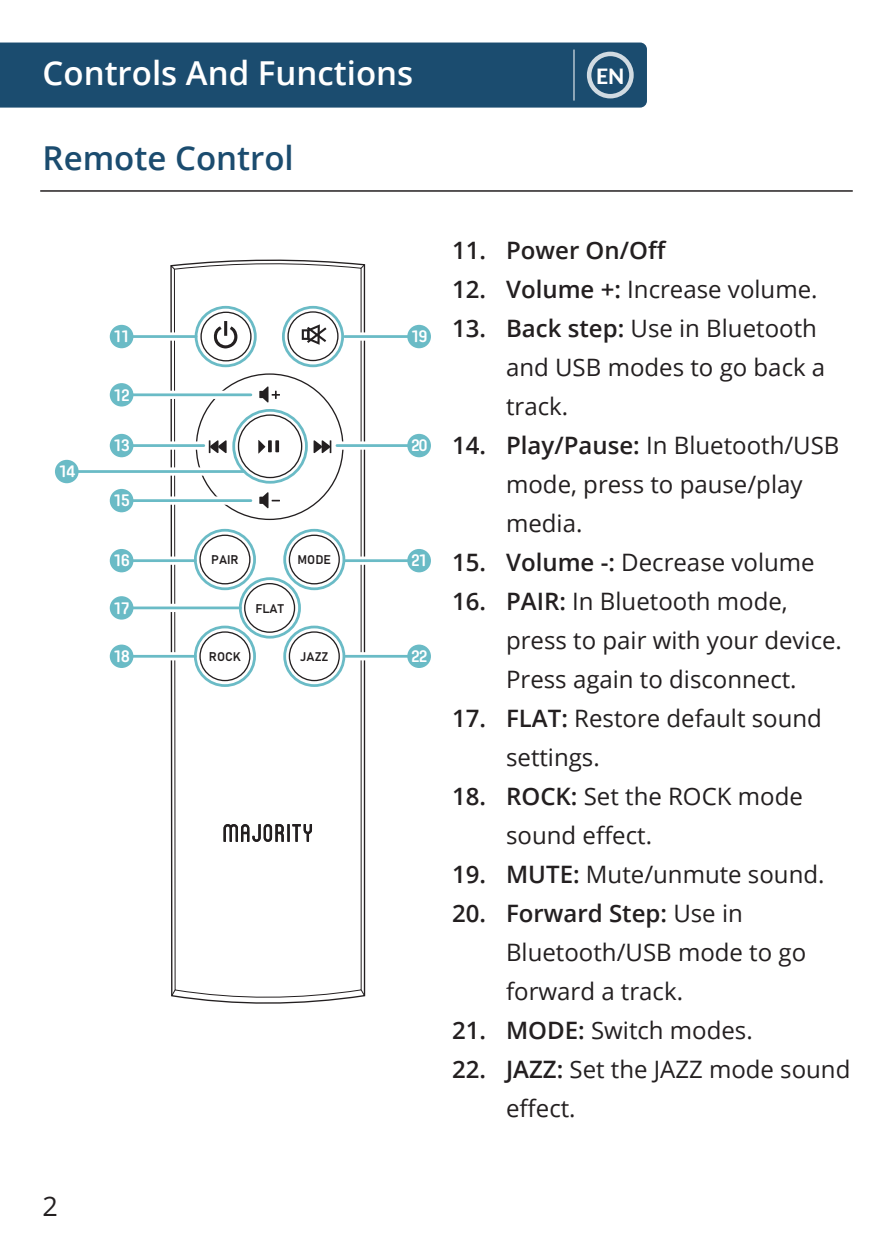
<style>
.page{position:relative;width:893px;height:1259px;background:#fff}
.page>*{position:absolute;margin:0;border:0;box-sizing:border-box;transform-origin:0 0}
.Page_Header{font:600 33px "Open Sans";color:#fff}
.Blue_Header{font:600 33px "Open Sans";color:#1b4c6f}
.t1{font:27px "Open Sans";color:#231f20}
.t2{font:24px/39px "Open Sans";color:#231f20}
.t3{font:600 24px "Open Sans";color:#231f20}
.t4{font:800 21px "Lato";color:#fff}
.t5{font:500 16.5px "Core Mellow";letter-spacing:-.1em;color:#fff}
.t6{font:12.3px "Bahnschrift";color:#231f20}
.s1{font-weight:600}
</style>
<div class="page">
<div style="left:0;top:43px;width:646px;height:65px;background:#1b4c6f"></div>
<div style="left:586px;top:52px;width:47px;height:46px;border:4px solid #fff;border-radius:50%"></div>
<hr style="left:573px;top:50px;width:1px;height:51px;background:#fff">
<hr style="left:40px;top:190px;width:812px;height:2px;background:#231f20">
<svg style="left:170px;top:259px;width:196px;height:745px"></svg>
<svg style="left:170px;top:264px;width:5px;height:6px"></svg>
<svg style="left:360px;top:264px;width:5px;height:5px"></svg>
<svg style="left:170px;top:989px;width:6px;height:8px"></svg>
<svg style="left:360px;top:988px;width:5px;height:8px"></svg>
<div style="left:121px;top:332px;width:65px;height:9px;background:#fff"></div>
<hr style="left:121px;top:335px;width:75px;height:3px;background:#6abbc6">
<div style="left:110px;top:325px;width:23px;height:23px;background:#6abbc6;border-radius:50%"></div>
<div style="left:194px;top:306px;width:62px;height:61px;border:3px solid #6abbc6;border-radius:50%"></div>
<div style="left:282px;top:306px;width:62px;height:61px;border:3px solid #6abbc6;border-radius:50%"></div>
<div style="left:232px;top:409px;width:76px;height:75px;border:3px solid #6abbc6;border-radius:50%"></div>
<div style="left:238px;top:414px;width:64px;height:64px;border:1px solid #231f20;border-radius:50%"></div>
<div style="left:194px;top:529px;width:62px;height:61px;border:3px solid #6abbc6;border-radius:50%"></div>
<div style="left:283px;top:529px;width:62px;height:61px;border:3px solid #6abbc6;border-radius:50%"></div>
<div style="left:239px;top:577px;width:62px;height:61px;border:3px solid #6abbc6;border-radius:50%"></div>
<div style="left:194px;top:625px;width:62px;height:62px;border:3px solid #6abbc6;border-radius:50%"></div>
<div style="left:283px;top:625px;width:62px;height:62px;border:3px solid #6abbc6;border-radius:50%"></div>
<svg style="left:132px;top:391px;width:119px;height:8px"></svg>
<hr style="left:121px;top:393px;width:130px;height:3px;background:#6abbc6">
<div style="left:110px;top:383px;width:23px;height:23px;background:#6abbc6;border-radius:50%"></div>
<div style="left:67px;top:467px;width:140px;height:9px;background:#fff"></div>
<hr style="left:67px;top:470px;width:177px;height:3px;background:#6abbc6">
<div style="left:55px;top:460px;width:24px;height:23px;background:#6abbc6;border-radius:50%"></div>
<div style="left:121px;top:441px;width:79px;height:9px;background:#fff"></div>
<hr style="left:121px;top:444px;width:83px;height:3px;background:#6abbc6">
<div style="left:110px;top:434px;width:23px;height:23px;background:#6abbc6;border-radius:50%"></div>
<div style="left:121px;top:496px;width:130px;height:9px;background:#fff"></div>
<hr style="left:121px;top:499px;width:130px;height:3px;background:#6abbc6">
<div style="left:110px;top:489px;width:23px;height:23px;background:#6abbc6;border-radius:50%"></div>
<div style="left:121px;top:556px;width:65px;height:9px;background:#fff"></div>
<hr style="left:121px;top:559px;width:74px;height:3px;background:#6abbc6">
<div style="left:110px;top:549px;width:23px;height:23px;background:#6abbc6;border-radius:50%"></div>
<svg style="left:132px;top:604px;width:68px;height:8px"></svg>
<hr style="left:121px;top:606px;width:119px;height:3px;background:#6abbc6">
<div style="left:110px;top:596px;width:23px;height:23px;background:#6abbc6;border-radius:50%"></div>
<svg style="left:132px;top:652px;width:54px;height:8px"></svg>
<hr style="left:121px;top:655px;width:74px;height:2px;background:#6abbc6">
<div style="left:110px;top:644px;width:23px;height:24px;background:#6abbc6;border-radius:50%"></div>
<div style="left:355px;top:332px;width:64px;height:9px;background:#fff"></div>
<hr style="left:344px;top:335px;width:75px;height:3px;background:#6abbc6">
<div style="left:407px;top:325px;width:24px;height:23px;background:#6abbc6;border-radius:50%"></div>
<div style="left:340px;top:441px;width:79px;height:9px;background:#fff"></div>
<hr style="left:337px;top:444px;width:82px;height:3px;background:#6abbc6">
<div style="left:407px;top:434px;width:24px;height:23px;background:#6abbc6;border-radius:50%"></div>
<div style="left:354px;top:556px;width:65px;height:9px;background:#fff"></div>
<hr style="left:345px;top:559px;width:74px;height:3px;background:#6abbc6">
<div style="left:407px;top:549px;width:24px;height:23px;background:#6abbc6;border-radius:50%"></div>
<svg style="left:354px;top:652px;width:54px;height:8px"></svg>
<hr style="left:345px;top:655px;width:74px;height:2px;background:#6abbc6">
<div style="left:407px;top:644px;width:24px;height:24px;background:#6abbc6;border-radius:50%"></div>
<p class="Page_Header" style="left:43px;top:50px;width:372px">Controls And Functions</p>
<p class="t4" style="left:596px;top:60px;width:30px">EN</p>
<p class="Blue_Header" style="left:43px;top:135px;width:252px">Remote Control</p>
<p class="t5" style="left:113px;top:324px;width:18px">11</p>
<p class="t5" style="left:113px;top:382px;width:18px">12</p>
<p class="t5" style="left:58px;top:459px;width:18px">14</p>
<p class="t5" style="left:113px;top:433px;width:18px">13</p>
<p class="t5" style="left:113px;top:488px;width:18px">15</p>
<p class="t5" style="left:113px;top:548px;width:18px">16</p>
<p class="t5" style="left:113px;top:595px;width:18px">17</p>
<p class="t5" style="left:113px;top:644px;width:18px">18</p>
<p class="t6" style="left:211px;top:552px;width:29px">PAIR</p>
<p class="t6" style="left:297px;top:552px;width:35px">MODE</p>
<p class="t6" style="left:255px;top:600px;width:30px">FLAT</p>
<p class="t6" style="left:209px;top:649px;width:34px">ROCK</p>
<p class="t6" style="left:300px;top:649px;width:30px">JAZZ</p>
<p class="t1" style="left:43px;top:1188px;width:17px">2</p>
<p class="t5" style="left:410px;top:324px;width:18px">19</p>
<p class="t5" style="left:410px;top:433px;width:18px">20</p>
<p class="t5" style="left:410px;top:548px;width:18px">21</p>
<p class="t5" style="left:410px;top:644px;width:18px">22</p>
<p class="t3" style="left:452px;top:233px;width:216px">11. Power On/Off</p>
<p class="t2" style="left:452px;top:269px;width:363px"><span class="s1">12. Volume +:</span> Increase volume.</p>
<p class="t2" style="left:506px;top:308px;width:320px;text-indent:-54px"><span class="s1">13. Back step:</span> Use in Bluetooth and USB modes to go back a track.</p>
<p class="t2" style="left:506px;top:425px;width:335px;text-indent:-54px"><span class="s1">14. Play/Pause:</span> In Bluetooth/USB mode, press to pause/play media.</p>
<p class="t2" style="left:452px;top:542px;width:364px"><span class="s1">15. Volume -:</span> Decrease volume</p>
<p class="t2" style="left:506px;top:581px;width:334px;text-indent:-54px"><span class="s1">16. PAIR:</span> In Bluetooth mode, press to pair with your device.<br>Press again to disconnect.</p>
<p class="t2" style="left:506px;top:698px;width:317px;text-indent:-54px"><span class="s1">17. FLAT:</span> Restore default sound settings.</p>
<p class="t2" style="left:506px;top:776px;width:298px;text-indent:-54px"><span class="s1">18. ROCK:</span> Set the ROCK mode sound effect.</p>
<p class="t2" style="left:452px;top:854px;width:370px"><span class="s1">19. MUTE:</span> Mute/unmute sound.</p>
<p class="t2" style="left:506px;top:893px;width:301px;text-indent:-54px"><span class="s1">20. Forward Step:</span> Use in<br>Bluetooth/USB mode to go forward a track.</p>
<p class="t2" style="left:452px;top:1010px;width:298px"><span class="s1">21. MODE:</span> Switch modes.</p>
<p class="t2" style="left:506px;top:1049px;width:346px;text-indent:-54px"><span class="s1">22. JAZZ:</span> Set the JAZZ mode sound effect.</p>
</div>
